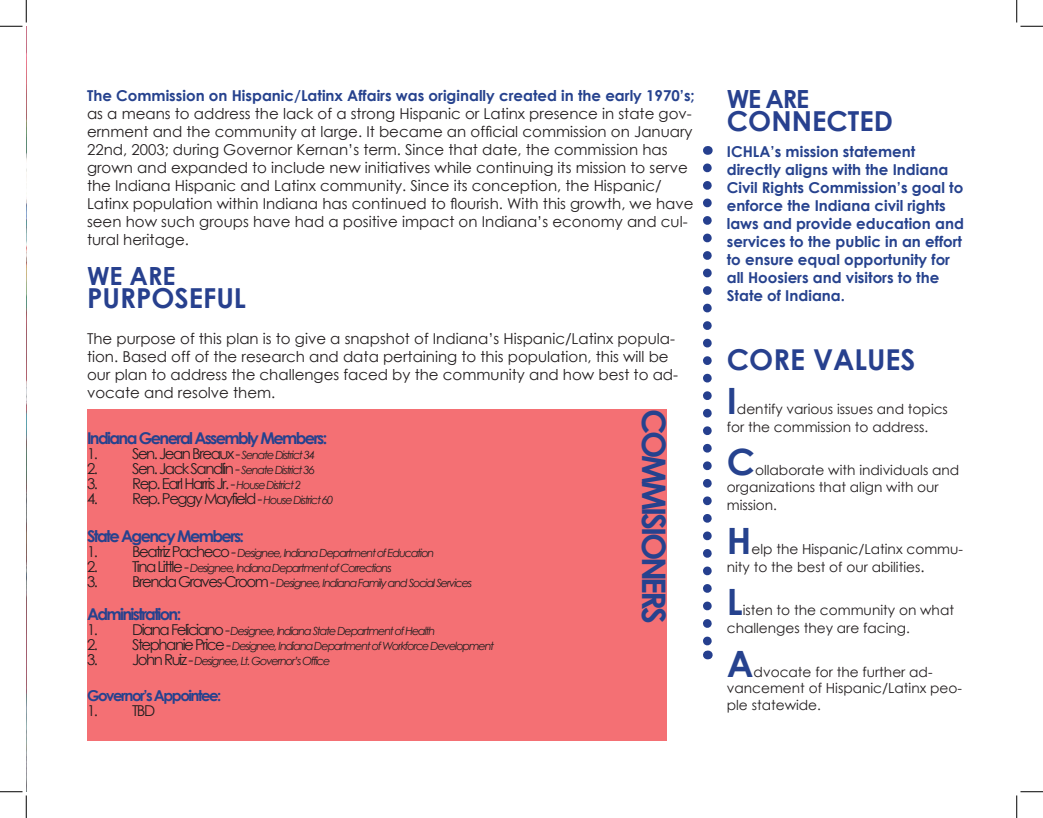
<style>
.page{position:relative;width:1043px;height:818px;background:#fff}
.page>*{position:absolute;margin:0;border:0;box-sizing:border-box;transform-origin:0 0}
.t1{font:700 36.25px "Century Gothic";color:#26428e}
.t2{font:700 32.5px "Century Gothic";letter-spacing:-.1em;color:#26428e}
.t3{font:700 28.75px "Century Gothic";color:#27408e}
.t4{font:700 27.5px "Century Gothic";color:#27408e}
.t5{font:700 25px "Century Gothic";letter-spacing:-.025em;color:#27408e}
.t6{font:700 16.25px "Century Gothic";letter-spacing:-.1em;color:#26428e}
.t7{font:15px/18px "Century Gothic";color:#231f20}
.t8{font:700 15px/18px "Century Gothic";color:#26428e}
.t9{font:15px "Century Gothic";letter-spacing:-.1em;color:#231f20}
.t10{font:700 15px "Century Gothic";letter-spacing:-.1em;color:#26428e}
.t11{font:13.75px/18px "Century Gothic";color:#231f20}
.t12{font:italic 11.25px "Century Gothic";letter-spacing:-.1em;color:#231f20}
.s1{font-weight:700;color:#26428e}
.s2{font-style:italic;font-size:11.25px}
.s3{font-style:normal;font-size:15px}
.s4{font-size:15px}
</style>
<div class="page">
<img style="left:26px;top:27px;width:1px;height:764px">
<div style="left:87px;top:409px;width:579px;height:331px;background:#f47074"></div>
<svg style="left:703px;top:168px;width:8px;height:491px"></svg>
<svg style="left:0;top:0;width:27px;height:27px"></svg>
<svg style="left:0;top:791px;width:27px;height:27px"></svg>
<svg style="left:1016px;top:0;width:27px;height:27px"></svg>
<svg style="left:1016px;top:791px;width:27px;height:27px"></svg>
<p class="t7" style="left:87px;top:86px;width:609px"><span class="s1">The Commission on Hispanic/Latinx Affairs was originally created in the early 1970’s; </span>as a means to address the lack of a strong Hispanic or Latinx presence in state gov&shy;ernment and the community at large. It became an official commission on January 22nd, 2003; during Governor Kernan’s term. Since that date, the commission has grown and expanded to include new initiatives while continuing its mission to serve the Indiana Hispanic and Latinx community. Since its conception, the Hispanic/ Latinx population within Indiana has continued to flourish. With this growth, we have seen how such groups have had a positive impact on Indiana’s economy and cul&shy;tural heritage.</p>
<p class="t5" style="left:87px;top:257px;width:90px">WE ARE</p>
<p class="t4" style="left:87px;top:277px;width:160px">PURPOSEFUL</p>
<p class="t7" style="left:87px;top:329px;width:592px">The purpose of this plan is to give a snapshot of Indiana’s Hispanic/Latinx popula&shy;tion. Based off of the research and data pertaining to this population, this will be our plan to address the challenges faced by the community and how best to ad&shy;vocate and resolve them.</p>
<p class="t6" style="left:87px;top:426px;width:242px">Indiana General Assembly Members:</p>
<p class="t9" style="left:87px;top:443px;width:230px">1. Sen. Jean Breaux - <span class="s2">Senate District 34</span></p>
<p class="t9" style="left:87px;top:458px;width:229px">2. Sen. Jack Sandlin - <span class="s2">Senate District 36</span></p>
<p class="t9" style="left:87px;top:473px;width:216px">3. Rep. Earl Harris Jr. - <span class="s2">House District 2</span></p>
<p class="t9" style="left:87px;top:488px;width:248px">4. Rep. Peggy Mayfield - <span class="s2">House District 60</span></p>
<p class="t6" style="left:87px;top:523px;width:158px">State Agency Members:</p>
<p class="t12" style="left:87px;top:545px;width:349px"><span class="s3">1. Beatriz Pacheco -</span> Designee, Indiana Department of Education</p>
<p class="t12" style="left:87px;top:560px;width:306px"><span class="s3">2. Tina Little -</span> Designee, Indiana Department of Corrections</p>
<p class="t12" style="left:87px;top:575px;width:387px"><span class="s3">3. Brenda Graves-Croom -</span> Designee, Indiana Family and Social Services</p>
<p class="t6" style="left:87px;top:601px;width:96px">Administration:</p>
<p class="t12" style="left:87px;top:623px;width:350px"><span class="s3">1. Diana Feliciano -</span>Designee, Indiana State Department of Health</p>
<p class="t12" style="left:87px;top:638px;width:409px"><span class="s3">2. Stephanie Price -</span> Designee, Indiana Department of Workforce Development</p>
<p class="t12" style="left:87px;top:653px;width:245px"><span class="s3">3. John Ruiz -</span> Designee, Lt. Governor’s Office</p>
<p class="t10" style="left:87px;top:684px;width:136px">Governor’s Appointee:</p>
<p class="t7" style="left:87px;top:701px;width:70px">1. TBD</p>
<p class="t2" style="left:678px;top:409px;width:216px;rotate:90deg">COMMISIONERS</p>
<p class="t5" style="left:726px;top:80px;width:84px">WE ARE</p>
<p class="t4" style="left:726px;top:100px;width:168px">CONNECTED</p>
<p class="t8" style="left:726px;top:142px;width:238px">ICHLA’s mission statement directly aligns with the Indiana<br>Civil Rights Commission’s goal to enforce the Indiana civil rights laws and provide education and services to the public in an effort to ensure equal opportunity for all Hoosiers and visitors to the<br>State of Indiana.</p>
<p class="t3" style="left:726px;top:338px;width:190px">CORE VALUES</p>
<p class="t1" style="left:726px;top:373px;width:12px">I</p>
<p class="t11" style="left:726px;top:400px;width:223px;text-indent:10px">dentify various issues and topics for the commission to address.</p>
<p class="t1" style="left:726px;top:435px;width:30px">C</p>
<p class="t11" style="left:726px;top:462px;width:234px;line-height:16.5px;text-indent:28px">ollaborate with individuals and organizations that align with our</p>
<p class="t11" style="left:726px;top:496px;width:52px">mission.</p>
<p class="t1" style="left:726px;top:513px;width:26px">H</p>
<p class="t11" style="left:726px;top:539px;width:238px;text-indent:25px">elp the Hispanic/Latinx commu&shy;nity to the best of our abilities<span class="s4">.</span></p>
<p class="t1" style="left:726px;top:574px;width:17px">L</p>
<p class="t11" style="left:726px;top:601px;width:229px;text-indent:16px">isten to the community on what challenges they are facing.</p>
<p class="t1" style="left:726px;top:636px;width:28px">A</p>
<p class="t11" style="left:726px;top:663px;width:237px;line-height:16.5px;text-indent:27px">dvocate for the further ad&shy;vancement of Hispanic/Latinx peo&shy;ple statewide.</p>
</div>
